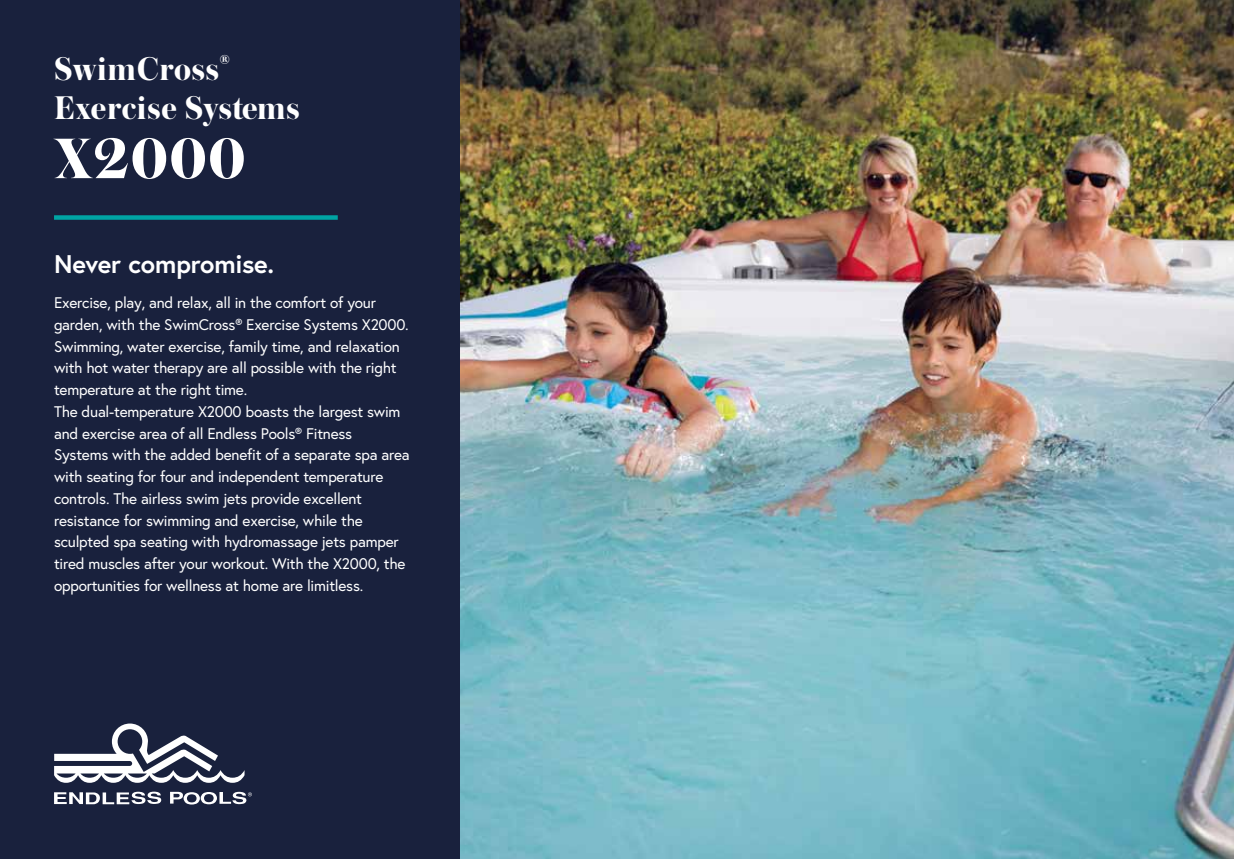
<style>
.page{position:relative;width:1234px;height:859px;background:#fff}
.page>*{position:absolute;margin:0;border:0;box-sizing:border-box;transform-origin:0 0}
.t1{font:700 60px "Austin";letter-spacing:.025em;color:#fff}
.t2{font:700 34.5px/39px "Austin";letter-spacing:.025em;color:#fff}
.t3{font:700 25.5px "Europa";letter-spacing:-.005em;color:#fff}
.t4{font:15.3px/21.8px "Europa";letter-spacing:-.015em;color:#fff}
</style>
<div class="page">
<img style="left:459px;top:0;width:774px;height:859px">
<div style="left:0;top:0;width:459px;height:859px;background:#19213d"></div>
<div style="left:54px;top:215px;width:284px;height:5px;background:#00a4a4"></div>
<svg style="left:54px;top:723px;width:198px;height:81px"></svg>
<h2 class="t2" style="left:54px;top:48px;width:247px">SwimCross<sup>®<br></sup>Exercise Systems</h2>
<h1 class="t1" style="left:54px;top:116px;width:193px">X2000</h1>
<h3 class="t3" style="left:54px;top:247px;width:221px">Never compromise.</h3>
<p class="t4" style="left:54px;top:292px;width:357px">Exercise, play, and relax, all in the comfort of your garden, with the SwimCross® Exercise Systems X2000.<br>Swimming, water exercise, family time, and relaxation with hot water therapy are all possible with the right temperature at the right time.<br>The dual-temperature X2000 boasts the largest swim and exercise area of all Endless Pools® Fitness Systems with the added benefit of a separate spa area with seating for four and independent temperature controls. The airless swim jets provide excellent resistance for swimming and exercise, while the sculpted spa seating with hydromassage jets pamper tired muscles after your workout. With the X2000, the opportunities for wellness at home are limitless.</p>
</div>
